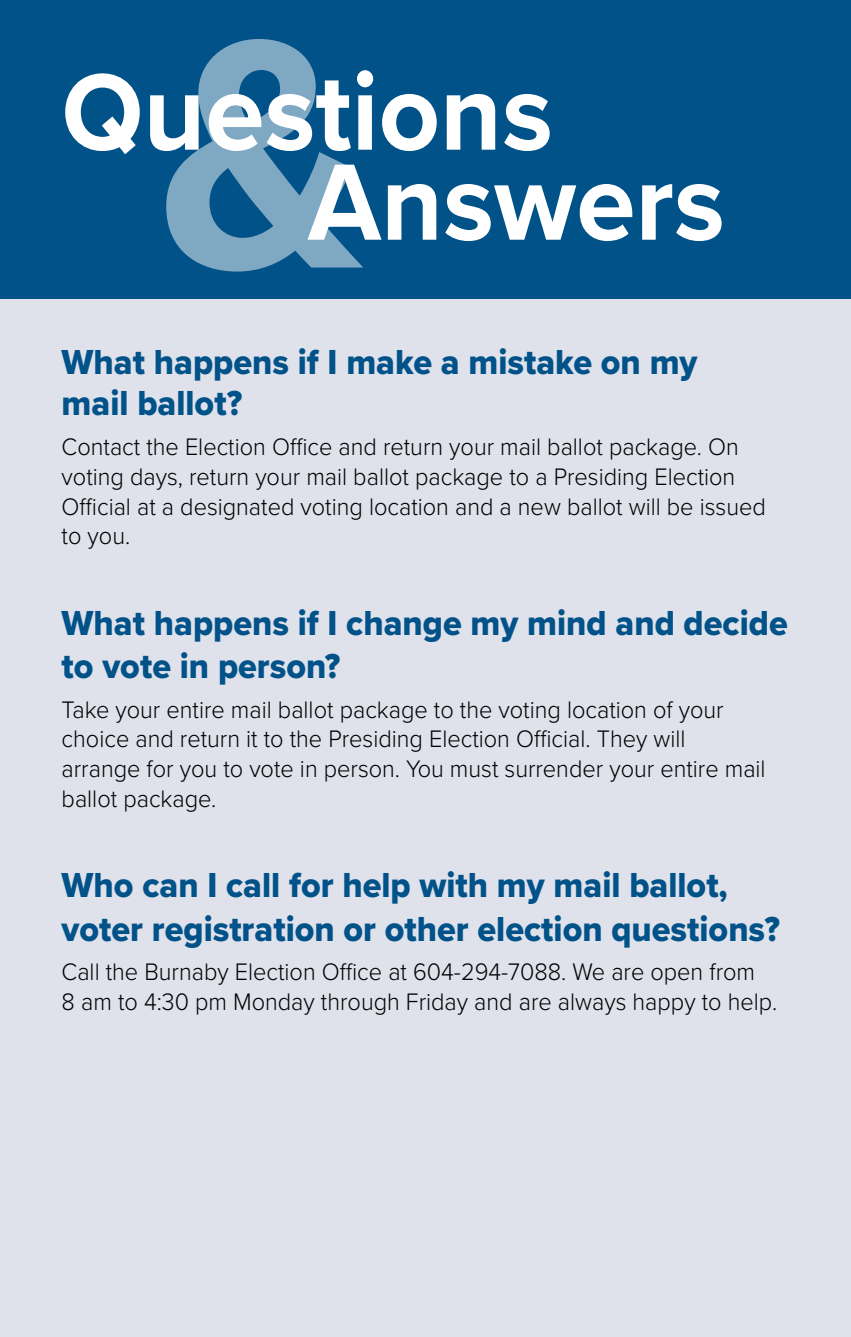
<style>
.page{position:relative;width:851px;height:1337px;background:#fff}
.page>*{position:absolute;margin:0;border:0;box-sizing:border-box;transform-origin:0 0}
.t1{font:700 337.5px "Proxima Nova";color:#fff;scale:.95 1}
.t2{font:700 112.5px/90px "Proxima Nova";color:#fff;scale:.95 1}
.t3{font:36px/43.2px "Proxima Nova Extrabld";color:#005289;scale:.95 1}
.t4{font:300 24.75px/29.7px "Proxima Nova";color:#000;scale:.95 1}
</style>
<div class="page">
<div style="left:0;top:299px;width:850px;height:1037px;background:#dfe1eb"></div>
<div style="left:0;top:0;width:850px;height:299px;background:#005289"></div>
<h1 class="t1" style="left:159px;top:-97px;width:220px">&amp;</h1>
<h2 class="t2" style="left:308px;top:65px;width:440px;text-indent:-246px">Questions<br>Answers</h2>
<h3 class="t3" style="left:62px;top:341px;width:671px;line-height:40.5px">What happens if I make a mistake on my mail ballot?</h3>
<p class="t4" style="left:62px;top:430px;width:742px">Contact the Election Office and return your mail ballot package. On voting days, return your mail ballot package to a Presiding Election Official at a designated voting location and a new ballot will be issued to you.</p>
<h3 class="t3" style="left:62px;top:600px;width:765px">What happens if I change my mind and decide to vote in person?</h3>
<p class="t4" style="left:62px;top:693px;width:742px">Take your entire mail ballot package to the voting location of your choice and return it to the Presiding Election Official. They will arrange for you to vote in person. You must surrender your entire mail ballot package.</p>
<h3 class="t3" style="left:62px;top:863px;width:757px">Who can I call for help with my mail ballot, voter registration or other election questions?</h3>
<p class="t4" style="left:62px;top:956px;width:754px">Call the Burnaby Election Office at 604-294-7088. We are open from<br>8 am to 4:30 pm Monday through Friday and are always happy to help.</p>
</div>
